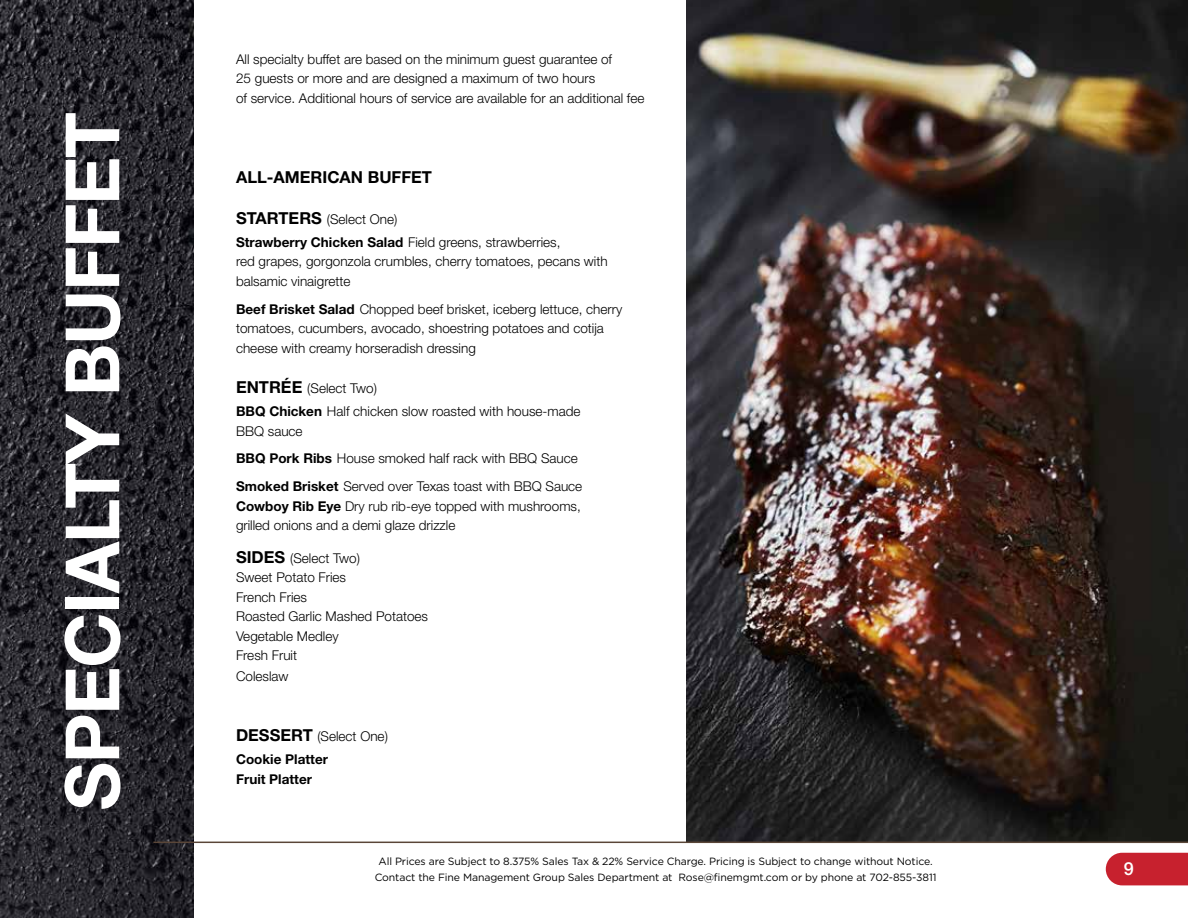
<style>
.page{position:relative;width:1188px;height:918px;background:#fff}
.page>*{position:absolute;margin:0;border:0;box-sizing:border-box;transform-origin:0 0}
.t1{font:700 75px "Helvetica Neue LT Std";letter-spacing:-.02em;color:#fff}
.t2{font:500 18px "Helvetica Neue LT Std";color:#fff}
.t3{font:700 16.5px "Helvetica Neue LT Std";color:#000}
.t4{font:300 13.5px/19.5px "Helvetica Neue LT Std";color:#000}
.t5{font:700 13.5px/23.4px "Helvetica Neue LT Std";color:#000}
.t6{font:10.5px/16.5px "Gotham";letter-spacing:-.01em;color:#000;text-align:center}
.s1{font-weight:700;font-size:16.5px}
.s2{font-weight:700}
.s3{font-size:16.5px}
.s4{font-weight:300}
</style>
<div class="page">
<div style="left:1106px;top:853px;width:82px;height:32px;background:#c7212e"></div>
<img style="left:0;top:0;width:193px;height:918px">
<img style="left:686px;top:0;width:502px;height:842px">
<hr style="left:153px;top:842px;width:1035px;height:1px;background:#5a4638">
<h1 class="t1" style="left:46px;top:811px;width:700px;rotate:-90deg">SPECIALTY BUFFET</h1>
<p class="t4" style="left:236px;top:49px;width:410px">All specialty buffet are based on the minimum guest guarantee of<br>25 guests or more and are designed a maximum of two hours<br>of service. Additional hours of service are available for an additional fee</p>
<p class="t3" style="left:236px;top:167px;width:197px">ALL-AMERICAN BUFFET</p>
<p class="t4" style="left:236px;top:207px;width:326px;line-height:23.4px"><span class="s1">STARTERS</span> (Select One)<br><span class="s2">Strawberry Chicken Salad</span> Field greens, strawberries,</p>
<p class="t4" style="left:236px;top:252px;width:373px">red grapes, gorgonzola crumbles, cherry tomatoes, pecans with balsamic vinaigrette</p>
<p class="t4" style="left:236px;top:299px;width:388px"><span class="s2">Beef Brisket Salad</span> Chopped beef brisket, iceberg lettuce, cherry tomatoes, cucumbers, avocado, shoestring potatoes and cotija cheese with creamy horseradish dressing</p>
<p class="t4" style="left:236px;top:376px;width:346px;line-height:23.4px"><span class="s1">ENTRÉE</span> (Select Two)<br><span class="s2">BBQ Chicken</span> Half chicken slow roasted with house-made</p>
<p class="t4" style="left:236px;top:417px;width:348px;line-height:27.8px">BBQ sauce<br><span class="s2">BBQ Pork Ribs</span> House smoked half rack with BBQ Sauce<br><span class="s2">Smoked Brisket</span> Served over Texas toast with BBQ Sauce</p>
<p class="t4" style="left:236px;top:496px;width:346px"><span class="s2">Cowboy Rib Eye</span> Dry rub rib-eye topped with mushrooms, grilled onions and a demi glaze drizzle</p>
<p class="t4" style="left:236px;top:548px;width:194px"><span class="s1">SIDES</span> (Select Two)<br>Sweet Potato Fries<br>French Fries<br>Roasted Garlic Mashed Potatoes<br>Vegetable Medley<br>Fresh Fruit</p>
<p class="t4" style="left:236px;top:666px;width:54px">Coleslaw</p>
<p class="t5" style="left:236px;top:724px;width:153px"><span class="s3">DESSERT</span> <span class="s4">(Select One)<br></span>Cookie Platter</p>
<p class="t5" style="left:236px;top:767px;width:77px">Fruit Platter</p>
<p class="t6" style="left:375px;top:853px;width:563px">All Prices are Subject to 8.375% Sales Tax &amp; 22% Service Charge. Pricing is Subject to change without Notice.<br>Contact the Fine Management Group Sales Department at Rose@finemgmt.com or by phone at 702-855-3811</p>
<h2 class="t2" style="left:1124px;top:858px;width:12px">9</h2>
</div>
